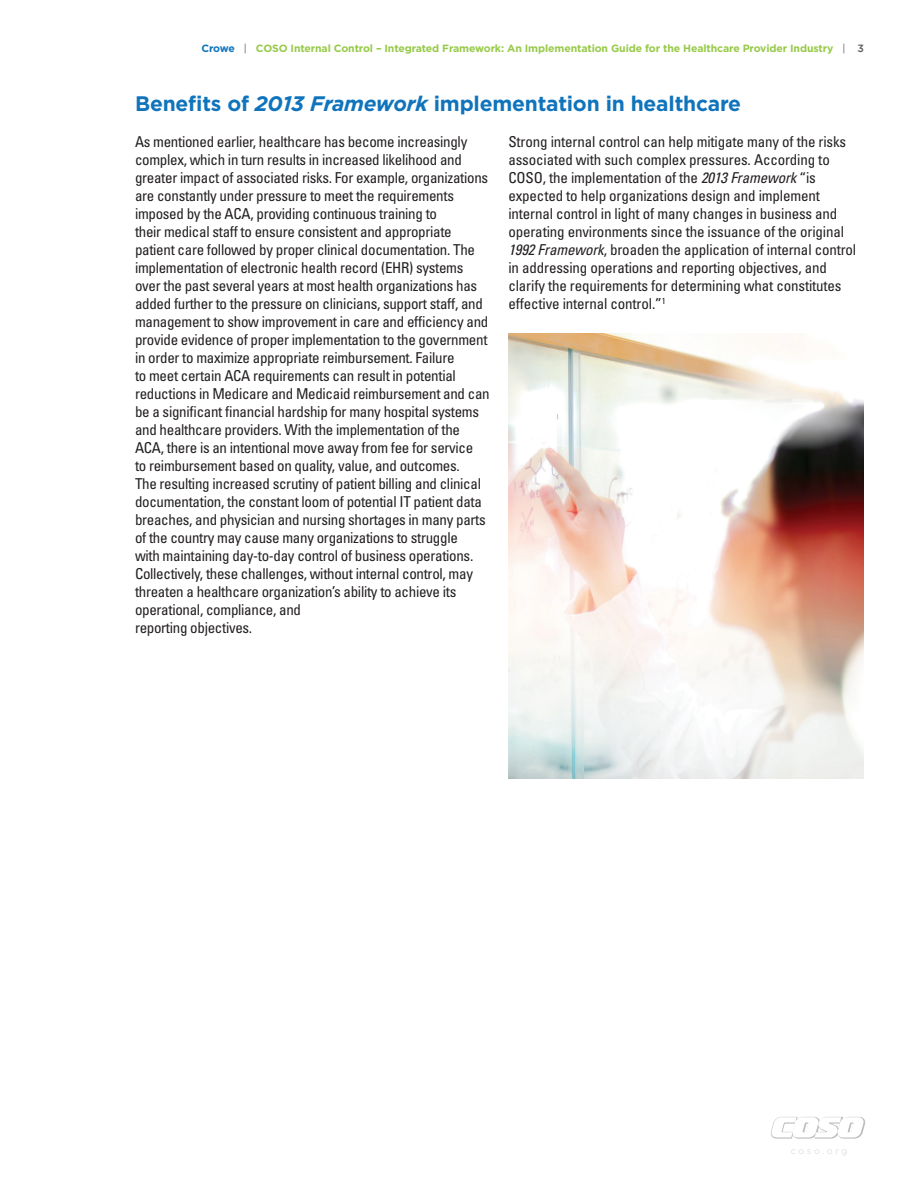
<style>
.page{position:relative;width:918px;height:1188px;background:#fff}
.page>*{position:absolute;margin:0;border:0;box-sizing:border-box;transform-origin:0 0}
.Body_Text{font:700 21px "Gotham";letter-spacing:-.01em;color:#1074bc}
.Body_Text-2{font:condensed 15px/18px "Univers";letter-spacing:-.02em;color:#231f20}
.t1{font:700 10.5px "Gotham";letter-spacing:-.01em;color:#97ca49}
.t2{font:300 9px "Gotham";letter-spacing:.3em;color:#d1d2d4}
.s1{color:#1074bc}
.s2{font-weight:300;color:#231f20}
.s3{font-weight:500;color:#57585a}
.s4{font-style:italic}
</style>
<div class="page">
<svg style="left:771px;top:1117px;width:94px;height:22px"></svg>
<img style="left:508px;top:333px;width:356px;height:445px">
<p class="t1" style="left:201px;top:41px;width:664px"><span class="s1">Crowe</span> <span class="s2">|</span> COSO Internal Control – Integrated Framework: An Implementation Guide for the Healthcare Provider Industry <span class="s2">|</span> <span class="s3">3</span></p>
<p class="Body_Text" style="left:135px;top:90px;width:608px">Benefits of <span class="s4">2013 Framework</span> implementation in healthcare</p>
<p class="Body_Text-2" style="left:508px;top:132px;width:349px">Strong internal control can help mitigate many of the risks associated with such complex pressures. According to COSO, the implementation of the <span class="s4">2013 Framework</span> “is expected to help organizations design and implement internal control in light of many changes in business and operating environments since the issuance of the original <span class="s4">1992 Framework</span>, broaden the application of internal control in addressing operations and reporting objectives, and clarify the requirements for determining what constitutes effective internal control.”<sup>1</sup></p>
<p class="Body_Text-2" style="left:135px;top:132px;width:356px">As mentioned earlier, healthcare has become increasingly complex, which in turn results in increased likelihood and greater impact of associated risks. For example, organizations are constantly under pressure to meet the requirements imposed by the ACA, providing continuous training to<br>their medical staff to ensure consistent and appropriate patient care followed by proper clinical documentation. The implementation of electronic health record (EHR) systems over the past several years at most health organizations has added further to the pressure on clinicians, support staff, and management to show improvement in care and efficiency and provide evidence of proper implementation to the government in order to maximize appropriate reimbursement. Failure<br>to meet certain ACA requirements can result in potential reductions in Medicare and Medicaid reimbursement and can be a significant financial hardship for many hospital systems and healthcare providers. With the implementation of the ACA, there is an intentional move away from fee for service<br>to reimbursement based on quality, value, and outcomes.<br>The resulting increased scrutiny of patient billing and clinical documentation, the constant loom of potential IT patient data breaches, and physician and nursing shortages in many parts of the country may cause many organizations to struggle<br>with maintaining day-to-day control of business operations.<br>Collectively, these challenges, without internal control, may threaten a healthcare organization’s ability to achieve its operational, compliance, and<br>reporting objectives.</p>
<p class="t2" style="left:791px;top:1145px;width:58px">coso.org</p>
</div>
